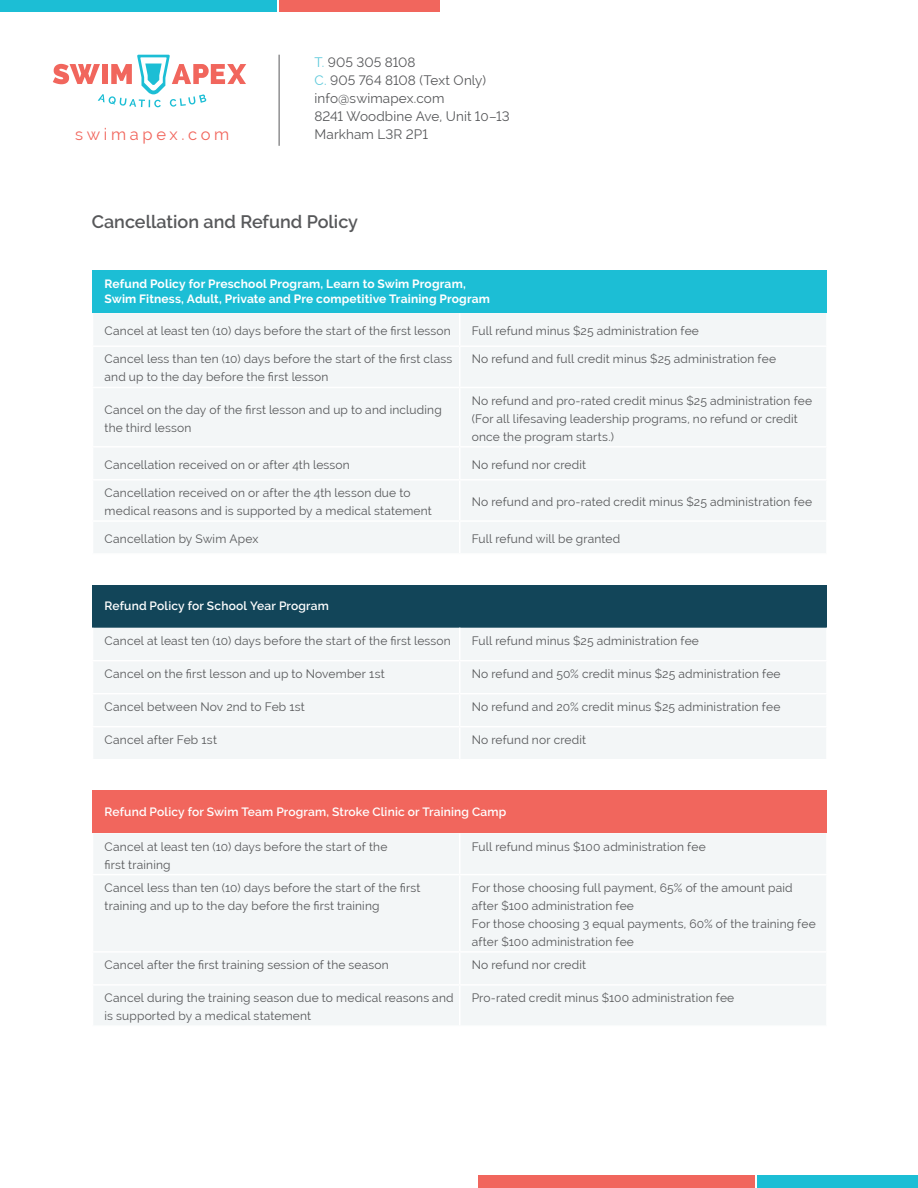
<style>
.page{position:relative;width:918px;height:1188px;background:#fff}
.page>*{position:absolute;margin:0;border:0;box-sizing:border-box;transform-origin:0 0}
.t1{font:600 18px "Raleway";color:#57585a}
.t2{font:16.5px "Raleway";letter-spacing:.22em;color:#f1665d}
.t3{font:13.5px/18px "Raleway";letter-spacing:.01em;color:#57585a}
.t4{font:12px/18px "Raleway";letter-spacing:.015em;color:#57585a}
.t5{font:700 12px/15px "Raleway";letter-spacing:.01em;color:#fff}
.t6{font:600 12px "Raleway";letter-spacing:.015em;color:#fff}
.s1{color:#5dc9db}
</style>
<div class="page">
<div style="left:93px;top:270px;width:734px;height:43px;background:#1cbed5"></div>
<div style="left:94px;top:314px;width:732px;height:239px;background:#f3f6f7"></div>
<hr style="left:459px;top:313px;width:1px;height:32px;background:#fff">
<hr style="left:92px;top:345px;width:368px;height:2px;background:#fff">
<hr style="left:460px;top:345px;width:368px;height:2px;background:#fff">
<hr style="left:459px;top:347px;width:1px;height:40px;background:#fff">
<hr style="left:92px;top:387px;width:368px;height:1px;background:#fff">
<hr style="left:460px;top:387px;width:368px;height:1px;background:#fff">
<hr style="left:459px;top:388px;width:1px;height:58px;background:#fff">
<hr style="left:92px;top:446px;width:368px;height:2px;background:#fff">
<hr style="left:460px;top:446px;width:368px;height:2px;background:#fff">
<hr style="left:459px;top:448px;width:1px;height:31px;background:#fff">
<hr style="left:92px;top:479px;width:368px;height:2px;background:#fff">
<hr style="left:460px;top:479px;width:368px;height:2px;background:#fff">
<hr style="left:459px;top:481px;width:1px;height:39px;background:#fff">
<hr style="left:92px;top:520px;width:368px;height:2px;background:#fff">
<hr style="left:460px;top:520px;width:368px;height:2px;background:#fff">
<hr style="left:459px;top:522px;width:1px;height:31px;background:#fff">
<div style="left:93px;top:585px;width:734px;height:43px;background:#124559"></div>
<div style="left:94px;top:628px;width:732px;height:131px;background:#f3f6f7"></div>
<hr style="left:459px;top:628px;width:1px;height:32px;background:#fff">
<hr style="left:92px;top:660px;width:368px;height:1px;background:#fff">
<hr style="left:460px;top:660px;width:368px;height:1px;background:#fff">
<hr style="left:459px;top:661px;width:1px;height:32px;background:#fff">
<hr style="left:92px;top:693px;width:368px;height:1px;background:#fff">
<hr style="left:460px;top:693px;width:368px;height:1px;background:#fff">
<hr style="left:459px;top:694px;width:1px;height:32px;background:#fff">
<hr style="left:92px;top:726px;width:368px;height:1px;background:#fff">
<hr style="left:460px;top:726px;width:368px;height:1px;background:#fff">
<hr style="left:459px;top:727px;width:1px;height:32px;background:#fff">
<div style="left:93px;top:790px;width:734px;height:43px;background:#f1665d"></div>
<div style="left:94px;top:834px;width:732px;height:191px;background:#f3f6f7"></div>
<hr style="left:459px;top:833px;width:1px;height:41px;background:#fff">
<hr style="left:92px;top:874px;width:368px;height:1px;background:#fff">
<hr style="left:460px;top:874px;width:368px;height:1px;background:#fff">
<hr style="left:459px;top:875px;width:1px;height:76px;background:#fff">
<hr style="left:92px;top:951px;width:368px;height:2px;background:#fff">
<hr style="left:460px;top:951px;width:368px;height:2px;background:#fff">
<hr style="left:459px;top:953px;width:1px;height:31px;background:#fff">
<hr style="left:92px;top:984px;width:368px;height:2px;background:#fff">
<hr style="left:460px;top:984px;width:368px;height:2px;background:#fff">
<hr style="left:459px;top:986px;width:1px;height:39px;background:#fff">
<svg style="left:53px;top:55px;width:193px;height:52px"></svg>
<div style="left:279px;top:0;width:161px;height:12px;background:#f1665d"></div>
<div style="left:758px;top:1175px;width:160px;height:13px;background:#1cbed5"></div>
<div style="left:0;top:0;width:277px;height:12px;background:#1cbed5"></div>
<div style="left:478px;top:1175px;width:277px;height:13px;background:#f1665d"></div>
<hr style="left:279px;top:55px;width:1px;height:91px;background:#57585a">
<p class="t2" style="left:75px;top:124px;width:156px">swimapex.com</p>
<p class="t3" style="left:315px;top:54px;width:102px"><span class="s1">T.</span> 905 305 8108</p>
<p class="t3" style="left:315px;top:72px;width:173px"><span class="s1">C.</span> 905 764 8108 (Text Only) info@swimapex.com</p>
<p class="t3" style="left:315px;top:108px;width:197px">8241 Woodbine Ave, Unit 10–13<br>Markham L3R 2P1</p>
<p class="t1" style="left:92px;top:212px;width:268px">Cancellation and Refund Policy</p>
<p class="t5" style="left:105px;top:276px;width:387px">Refund Policy for Preschool Program, Learn to Swim Program,<br>Swim Fitness, Adult, Private and Pre competitive Training Program</p>
<p class="t4" style="left:105px;top:322px;width:348px">Cancel at least ten (10) days before the start of the first lesson</p>
<p class="t4" style="left:472px;top:322px;width:229px">Full refund minus $25 administration fee</p>
<p class="t4" style="left:105px;top:350px;width:349px">Cancel less than ten (10) days before the start of the first class and up to the day before the first lesson</p>
<p class="t4" style="left:472px;top:350px;width:306px">No refund and full credit minus $25 administration fee</p>
<p class="t4" style="left:105px;top:401px;width:339px">Cancel on the day of the first lesson and up to and including the third lesson</p>
<p class="t4" style="left:472px;top:392px;width:342px">No refund and pro-rated credit minus $25 administration fee</p>
<p class="t4" style="left:472px;top:410px;width:328px">(For all lifesaving leadership programs, no refund or credit once the program starts.)</p>
<p class="t4" style="left:105px;top:456px;width:247px">Cancellation received on or after 4th lesson</p>
<p class="t4" style="left:472px;top:456px;width:116px">No refund nor credit</p>
<p class="t4" style="left:105px;top:484px;width:329px">Cancellation received on or after the 4th lesson due to medical reasons and is supported by a medical statement</p>
<p class="t4" style="left:472px;top:493px;width:342px">No refund and pro-rated credit minus $25 administration fee</p>
<p class="t4" style="left:105px;top:530px;width:155px">Cancellation by Swim Apex</p>
<p class="t4" style="left:472px;top:530px;width:150px">Full refund will be granted</p>
<p class="t6" style="left:105px;top:599px;width:226px">Refund Policy for School Year Program</p>
<p class="t4" style="left:105px;top:632px;width:348px">Cancel at least ten (10) days before the start of the first lesson</p>
<p class="t4" style="left:472px;top:632px;width:229px">Full refund minus $25 administration fee</p>
<p class="t4" style="left:105px;top:665px;width:282px">Cancel on the first lesson and up to November 1st</p>
<p class="t4" style="left:472px;top:665px;width:310px">No refund and 50% credit minus $25 administration fee</p>
<p class="t4" style="left:105px;top:698px;width:202px">Cancel between Nov 2nd to Feb 1st</p>
<p class="t4" style="left:472px;top:698px;width:310px">No refund and 20% credit minus $25 administration fee</p>
<p class="t4" style="left:105px;top:731px;width:114px">Cancel after Feb 1st</p>
<p class="t4" style="left:472px;top:731px;width:116px">No refund nor credit</p>
<p class="t6" style="left:105px;top:805px;width:403px">Refund Policy for Swim Team Program, Stroke Clinic or Training Camp</p>
<p class="t4" style="left:105px;top:837px;width:284px">Cancel at least ten (10) days before the start of the first training</p>
<p class="t4" style="left:472px;top:837px;width:236px">Full refund minus $100 administration fee</p>
<p class="t4" style="left:105px;top:879px;width:318px">Cancel less than ten (10) days before the start of the first training and up to the day before the first training</p>
<p class="t4" style="left:472px;top:879px;width:322px">For those choosing full payment, 65% of the amount paid after $100 administration fee</p>
<p class="t4" style="left:472px;top:915px;width:346px">For those choosing 3 equal payments, 60% of the training fee after $100 administration fee</p>
<p class="t4" style="left:105px;top:956px;width:286px">Cancel after the first training session of the season</p>
<p class="t4" style="left:472px;top:956px;width:116px">No refund nor credit</p>
<p class="t4" style="left:105px;top:989px;width:351px">Cancel during the training season due to medical reasons and is supported by a medical statement</p>
<p class="t4" style="left:472px;top:989px;width:264px">Pro-rated credit minus $100 administration fee</p>
</div>
